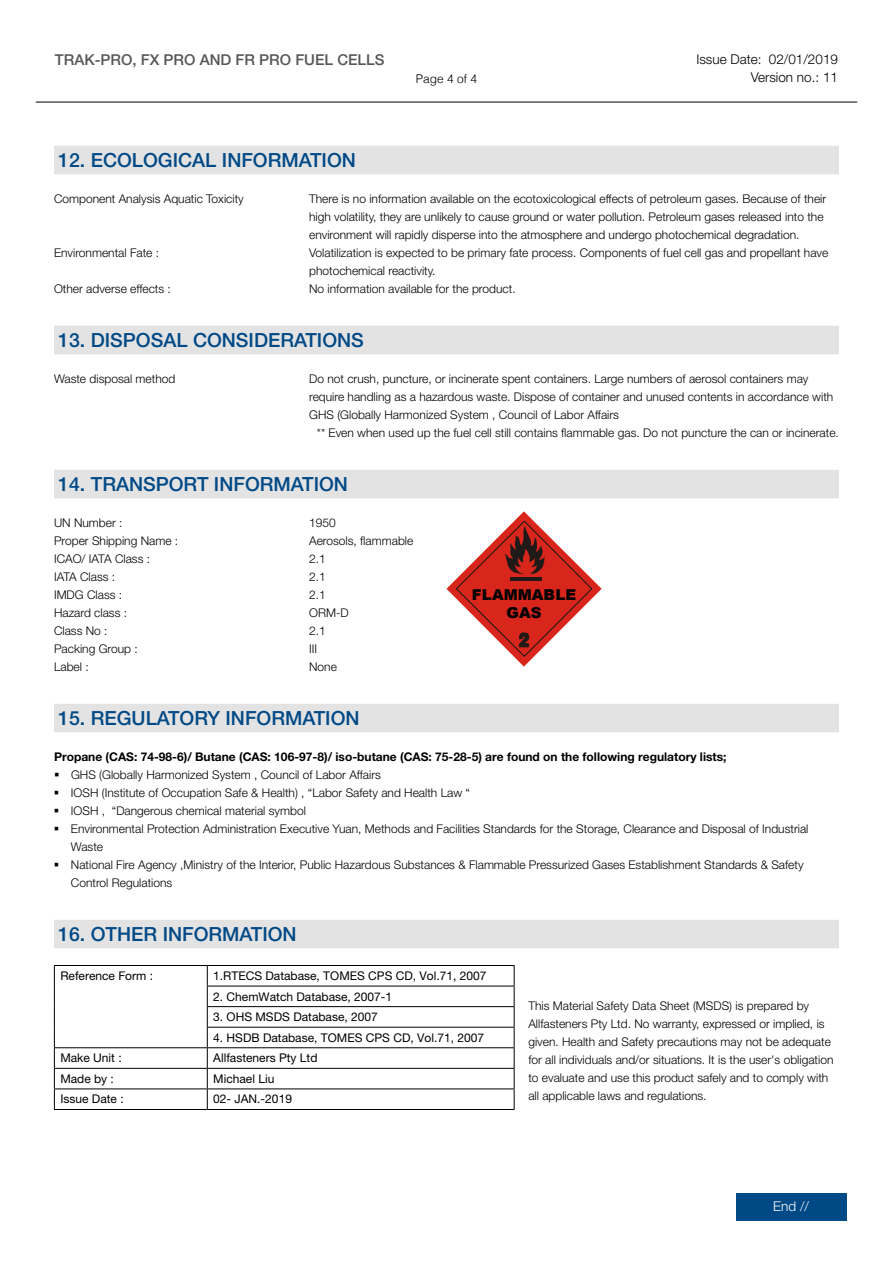
<style>
.page{position:relative;width:893px;height:1263px;background:#fff}
.page>*{position:absolute;margin:0;border:0;box-sizing:border-box;transform-origin:0 0}
.t1{font:500 19.5px "Helvetica Neue LT Pro";color:#004987}
.t2{font:500 15px "Helvetica Neue LT Pro";color:#575756}
.t3{font:900 15px/18px "Arial";color:#000;text-align:center}
.t4{font:300 13.5px/18px "Helvetica Neue LT Pro";color:#000;text-align:right}
.t5{font:300 13.5px "Helvetica Neue LT Pro";color:#fff}
.t6{font:300 12px/18px "Helvetica Neue LT Pro";color:#000}
.t7{font:12px "Helvetica Neue LT Pro";color:#000}
.t8{font:700 12px "Helvetica Neue LT Pro";color:#000}
.t9{font:300 12px "Helvetica";color:#000}
</style>
<div class="page">
<hr style="left:36px;top:102px;width:821px;height:1px;background:#000">
<div style="left:736px;top:1193px;width:111px;height:27px;background:#004987"></div>
<div style="left:54px;top:146px;width:785px;height:28px;background:#e3e3e3"></div>
<div style="left:54px;top:326px;width:785px;height:28px;background:#e3e3e3"></div>
<div style="left:54px;top:470px;width:785px;height:28px;background:#e3e3e3"></div>
<div style="left:54px;top:704px;width:785px;height:28px;background:#e3e3e3"></div>
<div style="left:54px;top:920px;width:785px;height:28px;background:#e3e3e3"></div>
<hr style="left:54px;top:965px;width:153px;height:1px;background:#000">
<hr style="left:207px;top:965px;width:307px;height:1px;background:#000">
<hr style="left:207px;top:986px;width:307px;height:1px;background:#000">
<hr style="left:207px;top:1006px;width:307px;height:1px;background:#000">
<hr style="left:207px;top:1027px;width:307px;height:1px;background:#000">
<hr style="left:54px;top:1047px;width:153px;height:1px;background:#000">
<hr style="left:207px;top:1047px;width:307px;height:1px;background:#000">
<hr style="left:54px;top:1068px;width:153px;height:1px;background:#000">
<hr style="left:207px;top:1068px;width:307px;height:1px;background:#000">
<hr style="left:54px;top:1088px;width:153px;height:1px;background:#000">
<svg style="left:54px;top:966px;width:1px;height:143px"></svg>
<hr style="left:207px;top:1088px;width:307px;height:1px;background:#000">
<svg style="left:207px;top:966px;width:1px;height:143px"></svg>
<svg style="left:514px;top:966px;width:1px;height:143px"></svg>
<hr style="left:54px;top:1109px;width:153px;height:1px;background:#000">
<hr style="left:207px;top:1109px;width:307px;height:1px;background:#000">
<svg style="left:446px;top:511px;width:156px;height:156px"></svg>
<p class="t2" style="left:55px;top:50px;width:331px">TRAK-PRO, FX PRO AND FR PRO FUEL CELLS</p>
<p class="t9" style="left:416px;top:69px;width:63px">Page 4 of 4</p>
<p class="t4" style="left:696px;top:50px;width:143px">Issue Date: 02/01/2019<br>Version no.: 11</p>
<h1 class="t1" style="left:58px;top:148px;width:299px">12. ECOLOGICAL INFORMATION</h1>
<p class="t6" style="left:54px;top:189px;width:191px">Component Analysis Aquatic Toxicity</p>
<p class="t6" style="left:309px;top:189px;width:519px">There is no information available on the ecotoxicological effects of petroleum gases. Because of their high volatility, they are unlikely to cause ground or water pollution. Petroleum gases released into the environment will rapidly disperse into the atmosphere and undergo photochemical degradation.</p>
<p class="t6" style="left:54px;top:243px;width:107px">Environmental Fate :</p>
<p class="t6" style="left:309px;top:243px;width:521px">Volatilization is expected to be primary fate process. Components of fuel cell gas and propellant have photochemical reactivity.</p>
<p class="t6" style="left:54px;top:279px;width:118px">Other adverse effects :</p>
<p class="t6" style="left:309px;top:279px;width:208px">No information available for the product.</p>
<h1 class="t1" style="left:58px;top:328px;width:307px">13. DISPOSAL CONSIDERATIONS</h1>
<p class="t6" style="left:54px;top:369px;width:123px">Waste disposal method</p>
<p class="t6" style="left:309px;top:369px;width:526px">Do not crush, puncture, or incinerate spent containers. Large numbers of aerosol containers may require handling as a hazardous waste. Dispose of container and unused contents in accordance with<br>GHS (Globally Harmonized System , Council of Labor Affairs</p>
<p class="t6" style="left:317px;top:423px;width:524px">** Even when used up the fuel cell still contains flammable gas. Do not puncture the can or incinerate.</p>
<h1 class="t1" style="left:58px;top:472px;width:291px">14. TRANSPORT INFORMATION</h1>
<p class="t6" style="left:54px;top:513px;width:70px">UN Number :</p>
<p class="t6" style="left:309px;top:513px;width:28px">1950</p>
<p class="t6" style="left:54px;top:531px;width:126px">Proper Shipping Name :</p>
<p class="t6" style="left:309px;top:531px;width:106px">Aerosols, flammable</p>
<p class="t6" style="left:54px;top:549px;width:98px">ICAO/ IATA Class :</p>
<p class="t6" style="left:309px;top:549px;width:18px">2.1</p>
<p class="t6" style="left:54px;top:567px;width:63px">IATA Class :</p>
<p class="t6" style="left:309px;top:567px;width:18px">2.1</p>
<p class="t6" style="left:54px;top:585px;width:70px">IMDG Class :</p>
<p class="t6" style="left:309px;top:585px;width:18px">2.1</p>
<p class="t6" style="left:54px;top:603px;width:75px">Hazard class :</p>
<p class="t6" style="left:309px;top:603px;width:41px">ORM-D</p>
<p class="t6" style="left:54px;top:621px;width:55px">Class No :</p>
<p class="t6" style="left:309px;top:621px;width:18px">2.1</p>
<p class="t6" style="left:54px;top:639px;width:85px">Packing Group :</p>
<p class="t6" style="left:309px;top:639px;width:9px">III</p>
<p class="t6" style="left:54px;top:657px;width:36px">Label :</p>
<p class="t6" style="left:309px;top:657px;width:29px">None</p>
<h1 class="t1" style="left:58px;top:706px;width:303px">15. REGULATORY INFORMATION</h1>
<p class="t8" style="left:54px;top:749px;width:674px">Propane (CAS: 74-98-6)/ Butane (CAS: 106-97-8)/ iso-butane (CAS: 75-28-5) are found on the following regulatory lists;</p>
<p class="t6" style="left:54px;top:765px;width:328px">▪ GHS (Globally Harmonized System , Council of Labor Affairs</p>
<p class="t6" style="left:54px;top:783px;width:418px">▪ IOSH (Institute of Occupation Safe &amp; Health) , “Labor Safety and Health Law “</p>
<p class="t6" style="left:54px;top:801px;width:253px">▪ IOSH , “Dangerous chemical material symbol</p>
<p class="t6" style="left:71px;top:819px;width:739px;text-indent:-17px">▪ Environmental Protection Administration Executive Yuan, Methods and Facilities Standards for the Storage, Clearance and Disposal of Industrial<br>Waste</p>
<p class="t6" style="left:71px;top:855px;width:734px;text-indent:-17px">▪ National Fire Agency ,Ministry of the Interior, Public Hazardous Substances &amp; Flammable Pressurized Gases Establishment Standards &amp; Safety<br>Control Regulations</p>
<h1 class="t1" style="left:58px;top:922px;width:240px">16. OTHER INFORMATION</h1>
<p class="t7" style="left:60px;top:969px;width:94px">Reference Form :</p>
<p class="t7" style="left:213px;top:969px;width:275px">1.RTECS Database, TOMES CPS CD, Vol.71, 2007</p>
<p class="t7" style="left:213px;top:989px;width:180px">2. ChemWatch Database, 2007-1</p>
<p class="t7" style="left:213px;top:1010px;width:166px">3. OHS MSDS Database, 2007</p>
<p class="t7" style="left:213px;top:1030px;width:272px">4. HSDB Database, TOMES CPS CD, Vol.71, 2007</p>
<p class="t7" style="left:60px;top:1051px;width:63px">Make Unit :</p>
<p class="t7" style="left:213px;top:1051px;width:106px">Allfasteners Pty Ltd</p>
<p class="t7" style="left:60px;top:1071px;width:55px">Made by :</p>
<p class="t7" style="left:213px;top:1071px;width:63px">Michael Liu</p>
<p class="t7" style="left:60px;top:1092px;width:65px">Issue Date :</p>
<p class="t7" style="left:213px;top:1092px;width:80px">02- JAN.-2019</p>
<p class="t3" style="left:472px;top:585px;width:106px">FLAMMABLE<br>GAS</p>
<p class="t6" style="left:528px;top:996px;width:307px">This Material Safety Data Sheet (MSDS) is prepared by Allfasteners Pty Ltd. No warranty, expressed or implied, is given. Health and Safety precautions may not be adequate for all individuals and/or situations. It is the user's obligation to evaluate and use this product safely and to comply with all applicable laws and regulations.</p>
<p class="t5" style="left:773px;top:1198px;width:37px">End //</p>
</div>
